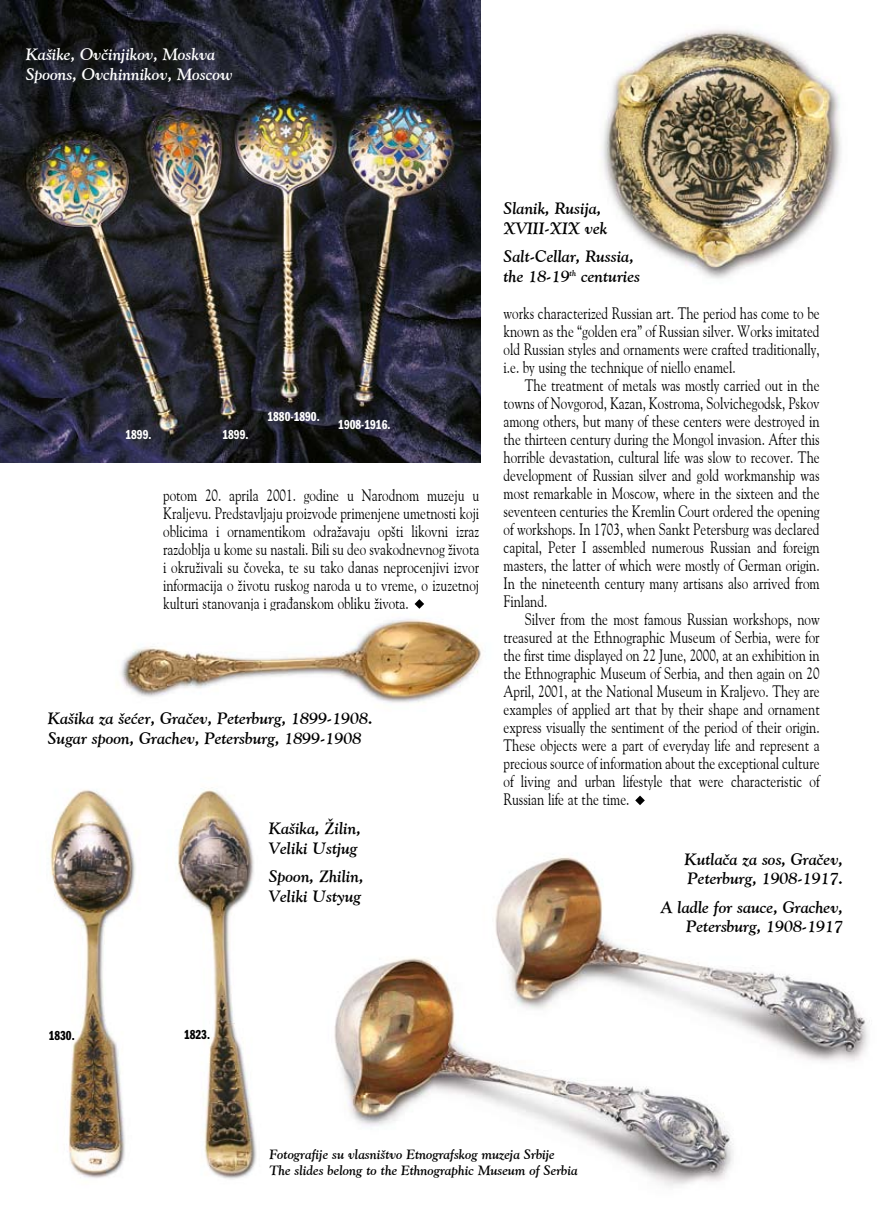
<style>
.page{position:relative;width:885px;height:1217px;background:#fff}
.page>*{position:absolute;margin:0;border:0;box-sizing:border-box;transform-origin:0 0}
.t1{font:16.5px/18px "Goudy Old Style BT";color:#000;text-align:justify;scale:.8 1}
.t2{font:italic 700 16.5px/19.5px "Goudy Old Style BT";color:#000}
.t3{font:italic 700 16.5px/19.8px "Goudy Old Style BT";color:#fff}
.t4{font:italic 700 13.5px/16.2px "Goudy Old Style BT";color:#000}
.t5{font:13.5px "Franklin Got Itc TEE Demi Comp";color:#fff}
.t6{font:13.5px "Franklin Got Itc TEE Demi Comp";color:#000}
</style>
<div class="page">
<img style="left:334px;top:854px;width:534px;height:332px">
<svg style="left:414px;top:599px;width:10px;height:9px"></svg>
<svg style="left:635px;top:795px;width:9px;height:10px"></svg>
<img style="left:121px;top:619px;width:362px;height:84px">
<img style="left:0;top:0;width:480px;height:462px">
<img style="left:601px;top:29px;width:240px;height:250px">
<img style="left:50px;top:789px;width:86px;height:389px">
<img style="left:177px;top:789px;width:80px;height:391px">
<p class="t3" style="left:26px;top:44px;width:208px">Kašike, Ovčinjikov, Moskva<br>Spoons, Ovchinnikov, Moscow</p>
<p class="t5" style="left:125px;top:427px;width:28px">1899.</p>
<p class="t5" style="left:222px;top:427px;width:28px">1899.</p>
<p class="t5" style="left:267px;top:409px;width:54px">1880-1890.</p>
<p class="t5" style="left:338px;top:416px;width:54px">1908-1916.</p>
<p class="t1" style="left:163px;top:485px;width:396px">potom 20. aprila 2001. godine u Narodnom muzeju u Kraljevu. Predstavljaju proizvode primenjene umetnosti koji oblicima i ornamentikom odražavaju opšti likovni izraz razdoblja u kome su nastali. Bili su deo svakodnevnog života i okruživali su čoveka, te su tako danas neprocenjivi izvor informacija o životu ruskog naroda u to vreme, o izuzetnoj kulturi stanovanja i građanskom obliku života.</p>
<p class="t2" style="left:48px;top:707px;width:326px">Kašika za šećer, Gračev, Peterburg, 1899-1908.<br>Sugar spoon, Grachev, Petersburg, 1899-1908</p>
<p class="t2" style="left:269px;top:818px;width:94px">Kašika, Žilin,<br>Veliki Ustjug</p>
<p class="t2" style="left:269px;top:866px;width:96px">Spoon, Zhilin,<br>Veliki Ustyug</p>
<p class="t2" style="left:503px;top:198px;width:105px">Slanik, Rusija,<br>XVIII-XIX vek</p>
<p class="t2" style="left:503px;top:246px;width:138px">Salt-Cellar, Russia, the 18-19<sup>th</sup> centuries</p>
<p class="t1" style="left:503px;top:304px;width:396px">works characterized Russian art. The period has come to be known as the “golden era” of Russian silver. Works imitated old Russian styles and ornaments were crafted traditionally, i.e. by using the technique of niello enamel.</p>
<p class="t1" style="left:503px;top:376px;width:396px;text-indent:21px">The treatment of metals was mostly carried out in the towns of Novgorod, Kazan, Kostroma, Solvichegodsk, Pskov among others, but many of these centers were destroyed in the thirteen century during the Mongol invasion. After this horrible devastation, cultural life was slow to recover. The development of Russian silver and gold workmanship was most remarkable in Moscow, where in the sixteen and the seventeen centuries the Kremlin Court ordered the opening of workshops. In 1703, when Sankt Petersburg was declared capital, Peter I assembled numerous Russian and foreign masters, the latter of which were mostly of German origin.<br>In the nineteenth century many artisans also arrived from Finland.</p>
<p class="t1" style="left:503px;top:610px;width:396px;text-indent:21px">Silver from the most famous Russian workshops, now treasured at the Ethnographic Museum of Serbia, were for the first time displayed on 22 June, 2000, at an exhibition in the Ethnographic Museum of Serbia, and then again on 20<br>April, 2001, at the National Museum in Kraljevo. They are examples of applied art that by their shape and ornament express visually the sentiment of the period of their origin.<br>These objects were a part of everyday life and represent a precious source of information about the exceptional culture of living and urban lifestyle that were characteristic of Russian life at the time.</p>
<p class="t2" style="left:684px;top:848px;width:160px">Kutlača za sos, Gračev,<br>Peterburg, 1908-1917.</p>
<p class="t2" style="left:660px;top:896px;width:184px;text-align:right">A ladle for sauce, Grachev,<br>Petersburg, 1908-1917</p>
<p class="t6" style="left:49px;top:1027px;width:28px">1830.</p>
<p class="t6" style="left:184px;top:1026px;width:28px">1823.</p>
<p class="t4" style="left:269px;top:1145px;width:310px">Fotografije su vlasništvo Etnografskog muzeja Srbije<br>The slides belong to the Ethnographic Museum of Serbia</p>
</div>
